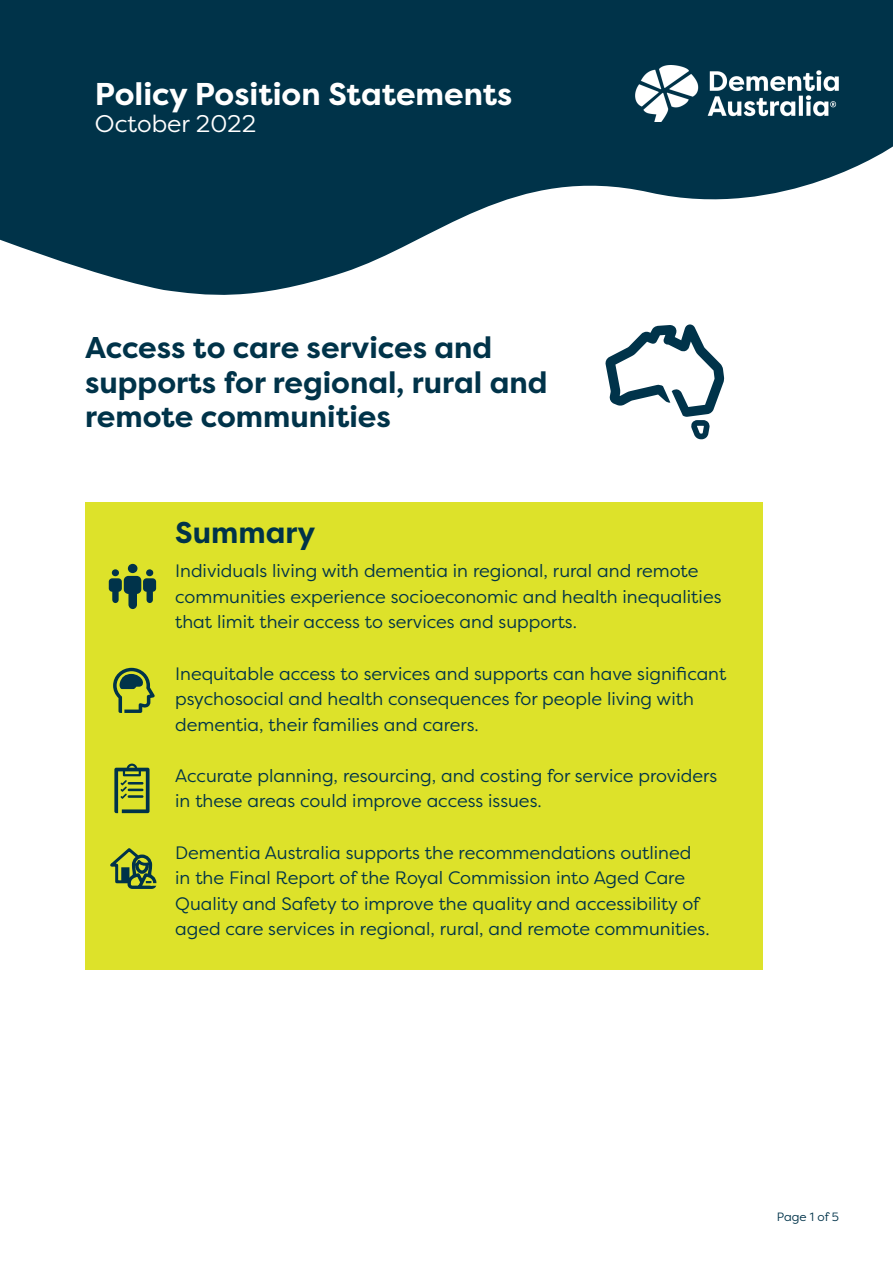
<style>
.page{position:relative;width:893px;height:1263px;background:#fff}
.page>*{position:absolute;margin:0;border:0;box-sizing:border-box;transform-origin:0 0}
.t1{font:700 31.5px "Filson Pro";color:#fff}
.t2{font:700 30px/34.5px "Filson Pro";color:#003349}
.t3{font:24px "Filson Pro";color:#fff}
.t4{font:18px/25.5px "Filson Pro";color:#003349}
.t5{font:12px "Filson Pro";letter-spacing:-.005em;color:#00334a}
</style>
<div class="page">
<div style="left:85px;top:502px;width:677px;height:467px;background:#dde22a"></div>
<svg style="left:0;top:0;width:893px;height:295px;fill:#003349"></svg>
<img style="left:636px;top:66px;width:203px;height:56px">
<svg style="left:110px;top:848px;width:47px;height:41px"></svg>
<svg style="left:113px;top:668px;width:42px;height:45px"></svg>
<svg style="left:109px;top:564px;width:47px;height:45px"></svg>
<svg style="left:114px;top:763px;width:36px;height:50px"></svg>
<svg style="left:605px;top:324px;width:119px;height:115px"></svg>
<h1 class="t1" style="left:95px;top:74px;width:419px">Policy Position Statements</h1>
<h3 class="t3" style="left:95px;top:108px;width:163px">October 2022</h3>
<h2 class="t2" style="left:85px;top:331px;width:464px">Access to care services and supports for regional, rural and remote communities</h2>
<h2 class="t2" style="left:175px;top:516px;width:142px">Summary</h2>
<p class="t4" style="left:175px;top:558px;width:548px">Individuals living with dementia in regional, rural and remote communities experience socioeconomic and health inequalities that limit their access to services and supports.</p>
<p class="t4" style="left:175px;top:660px;width:553px">Inequitable access to services and supports can have significant psychosocial and health consequences for people living with dementia, their families and carers.</p>
<p class="t4" style="left:175px;top:762px;width:544px">Accurate planning, resourcing, and costing for service providers in these areas could improve access issues.</p>
<p class="t4" style="left:175px;top:839px;width:536px">Dementia Australia supports the recommendations outlined in the Final Report of the Royal Commission into Aged Care Quality and Safety to improve the quality and accessibility of aged care services in regional, rural, and remote communities.</p>
<p class="t5" style="left:777px;top:1209px;width:64px">Page 1 of 5</p>
</div>
